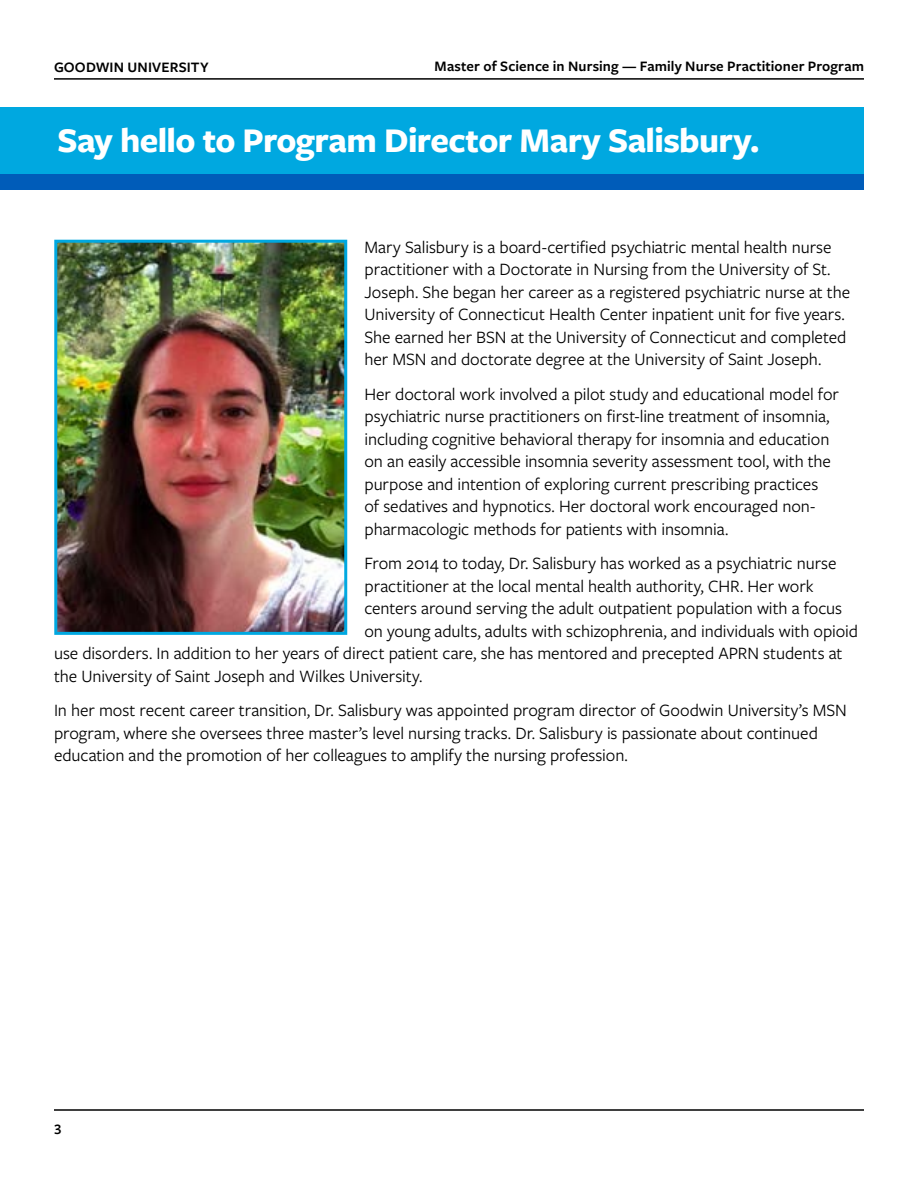
<style>
.page{position:relative;width:918px;height:1188px;background:#fff}
.page>*{position:absolute;margin:0;border:0;box-sizing:border-box;transform-origin:0 0}
.t1{font:700 36px "Freight Sans Pro";letter-spacing:-.02em;color:#fff}
.t2{font:18px/22.5px "Freight Sans Pro";letter-spacing:-.005em;color:#000}
.t3{font:600 15px "Freight Sans Pro";letter-spacing:.01em;color:#000}
</style>
<div class="page">
<hr style="left:54px;top:78px;width:810px;height:2px;background:#000">
<hr style="left:54px;top:1109px;width:810px;height:2px;background:#000">
<div style="left:0;top:165px;width:864px;height:25px;background:#005cb9"></div>
<img style="left:58px;top:244px;width:285px;height:387px">
<div style="left:54px;top:240px;width:293px;height:395px;border:3px solid #00a8e0"></div>
<div style="left:0;top:107px;width:864px;height:67px;background:#00a8e0"></div>
<p class="t3" style="left:54px;top:57px;width:156px">GOODWIN UNIVERSITY</p>
<p class="t3" style="left:435px;top:56px;width:431px">Master of Science in Nursing — Family Nurse Practitioner Program</p>
<h1 class="t1" style="left:58px;top:116px;width:704px">Say hello to Program Director Mary Salisbury.</h1>
<p class="t2" style="left:364px;top:235px;width:487px">Mary Salisbury is a board-certified psychiatric mental health nurse practitioner with a Doctorate in Nursing from the University of St.<br>Joseph. She began her career as a registered psychiatric nurse at the University of Connecticut Health Center inpatient unit for five years.<br>She earned her BSN at the University of Connecticut and completed her MSN and doctorate degree at the University of Saint Joseph.</p>
<p class="t2" style="left:364px;top:382px;width:476px">Her doctoral work involved a pilot study and educational model for psychiatric nurse practitioners on first-line treatment of insomnia, including cognitive behavioral therapy for insomnia and education on an easily accessible insomnia severity assessment tool, with the purpose and intention of exploring current prescribing practices<br>of sedatives and hypnotics. Her doctoral work encouraged non&shy;pharmacologic methods for patients with insomnia.</p>
<p class="t2" style="left:364px;top:551px;width:474px">From 2014 to today, Dr. Salisbury has worked as a psychiatric nurse</p>
<p class="t2" style="left:364px;top:574px;width:451px">practitioner at the local mental health authority, CHR. Her work</p>
<p class="t2" style="left:364px;top:596px;width:479px">centers around serving the adult outpatient population with a focus</p>
<p class="t2" style="left:364px;top:619px;width:495px">on young adults, adults with schizophrenia, and individuals with opioid</p>
<p class="t2" style="left:54px;top:641px;width:790px">use disorders. In addition to her years of direct patient care, she has mentored and precepted APRN students at</p>
<p class="t2" style="left:54px;top:664px;width:370px">the University of Saint Joseph and Wilkes University.</p>
<p class="t2" style="left:54px;top:698px;width:794px">In her most recent career transition, Dr. Salisbury was appointed program director of Goodwin University’s MSN program, where she oversees three master’s level nursing tracks. Dr. Salisbury is passionate about continued education and the promotion of her colleagues to amplify the nursing profession.</p>
<p class="t3" style="left:54px;top:1119px;width:9px">3</p>
</div>
